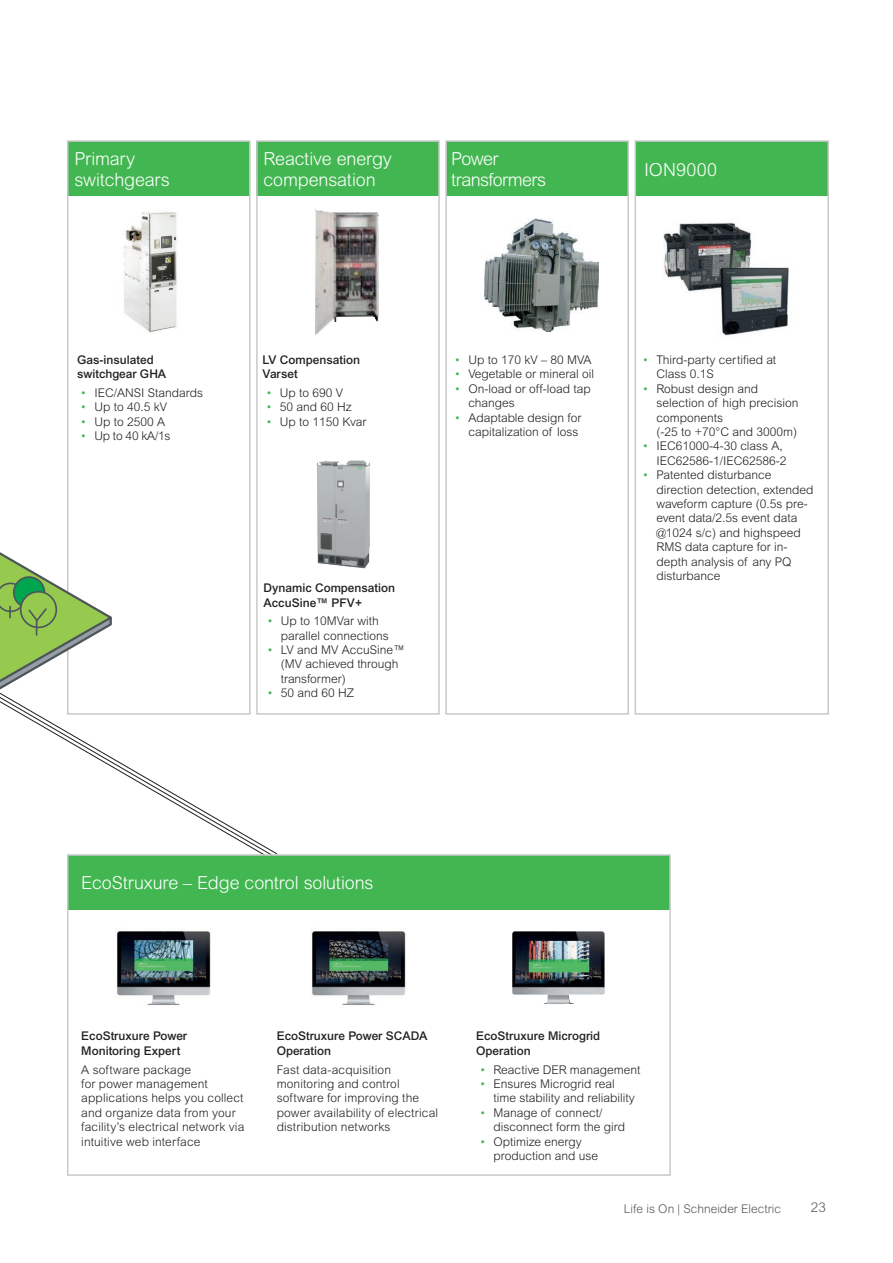
<style>
.page{position:relative;width:893px;height:1263px;background:#fff}
.page>*{position:absolute;margin:0;border:0;box-sizing:border-box;transform-origin:0 0}
.t1{font:300 18px/21.6px "Arial Rounded MT Pro";letter-spacing:-.01em;color:#fff}
.t2{font:300 18px/21.6px "Arial Rounded MT Pro";letter-spacing:-.035em;color:#fff}
.t3{font:300 18px "Arial Rounded MT Pro";letter-spacing:.015em;color:#fff}
.t4{font:300 13.5px "Arial MT Std";color:#57585a}
.t5{font:300 12px/14.4px "Arial MT Std";color:#231f20}
.t6{font:500 12px/14.4px "Arial MT Std";color:#231f20}
.t7{font:300 12px "Arial Rounded MT Pro";color:#57585a}
.s1{color:#42b751}
</style>
<div class="page">
<div style="left:68px;top:141px;width:182px;height:54px;background:#42b751"></div>
<div style="left:67px;top:140px;width:184px;height:575px;border:2px solid #c7c8ca"></div>
<img style="left:124px;top:211px;width:53px;height:122px">
<div style="left:257px;top:141px;width:182px;height:54px;background:#42b751"></div>
<div style="left:256px;top:140px;width:184px;height:575px;border:2px solid #c7c8ca"></div>
<img style="left:315px;top:209px;width:63px;height:126px">
<img style="left:311px;top:931px;width:95px;height:74px">
<svg style="left:0;top:353px;width:70px;height:200px"></svg>
<svg style="left:0;top:553px;width:70px;height:18px"></svg>
<svg style="left:0;top:571px;width:277px;height:434px"></svg>
<div style="left:68px;top:855px;width:602px;height:54px;background:#42b751"></div>
<div style="left:67px;top:854px;width:604px;height:322px;border:2px solid #c7c8ca"></div>
<img style="left:512px;top:931px;width:93px;height:73px">
<div style="left:635px;top:141px;width:193px;height:54px;background:#42b751"></div>
<div style="left:634px;top:140px;width:195px;height:575px;border:2px solid #c7c8ca"></div>
<img style="left:663px;top:223px;width:126px;height:113px">
<div style="left:446px;top:141px;width:182px;height:54px;background:#42b751"></div>
<div style="left:445px;top:140px;width:184px;height:575px;border:2px solid #c7c8ca"></div>
<img style="left:484px;top:219px;width:114px;height:113px">
<img style="left:317px;top:460px;width:53px;height:109px">
<h1 class="t1" style="left:74px;top:148px;width:97px">Primary switchgears</h1>
<h1 class="t1" style="left:263px;top:148px;width:130px">Reactive energy compensation</h1>
<h1 class="t2" style="left:451px;top:148px;width:97px">Power transformers</h1>
<h1 class="t3" style="left:644px;top:159px;width:75px">ION9000</h1>
<p class="t6" style="left:77px;top:352px;width:91px">Gas-insulated switchgear GHA</p>
<p class="t5" style="left:81px;top:385px;width:124px"><span class="s1">•</span> IEC/ANSI Standards</p>
<p class="t5" style="left:81px;top:400px;width:88px"><span class="s1">•</span> Up to 40.5 kV</p>
<p class="t5" style="left:81px;top:414px;width:86px"><span class="s1">•</span> Up to 2500 A</p>
<p class="t5" style="left:81px;top:429px;width:92px"><span class="s1">•</span> Up to 40 kA/1s</p>
<p class="t6" style="left:263px;top:352px;width:99px">LV Compensation<br>Varset</p>
<p class="t5" style="left:266px;top:385px;width:79px"><span class="s1">•</span> Up to 690 V</p>
<p class="t5" style="left:266px;top:400px;width:87px"><span class="s1">•</span> 50 and 60 Hz</p>
<p class="t5" style="left:266px;top:414px;width:102px"><span class="s1">•</span> Up to 1150 Kvar</p>
<p class="t6" style="left:264px;top:581px;width:133px">Dynamic Compensation<br>AccuSine™ PFV+</p>
<p class="t5" style="left:281px;top:614px;width:110px;text-indent:-14px"><span class="s1">•</span> Up to 10MVar with parallel connections</p>
<p class="t5" style="left:281px;top:643px;width:125px;text-indent:-14px"><span class="s1">•</span> LV and MV AccuSine™ (MV achieved through transformer)</p>
<p class="t5" style="left:267px;top:686px;width:89px"><span class="s1">•</span> 50 and 60 HZ</p>
<p class="t5" style="left:455px;top:352px;width:138px"><span class="s1">•</span> Up to 170 kV – 80 MVA</p>
<p class="t5" style="left:455px;top:367px;width:141px"><span class="s1">•</span> Vegetable or mineral oil</p>
<p class="t5" style="left:468px;top:381px;width:124px;text-indent:-14px"><span class="s1">•</span> On-load or off-load tap changes</p>
<p class="t5" style="left:455px;top:410px;width:128px;text-align:right"><span class="s1">•</span> Adaptable design for capitalization of loss</p>
<p class="t5" style="left:656px;top:352px;width:121px;text-indent:-14px"><span class="s1">•</span> Third-party certified at<br>Class 0.1S</p>
<p class="t5" style="left:656px;top:381px;width:144px;text-indent:-14px"><span class="s1">•</span> Robust design and selection of high precision components<br>(-25 to +70°C and 3000m)</p>
<p class="t5" style="left:642px;top:439px;width:145px;text-align:right"><span class="s1">•</span> IEC61000-4-30 class A,<br>IEC62586-1/IEC62586-2</p>
<p class="t5" style="left:656px;top:468px;width:159px;text-indent:-14px"><span class="s1">•</span> Patented disturbance direction detection, extended waveform capture (0.5s pre&shy;event data/2.5s event data @1024 s/c) and highspeed<br>RMS data capture for in&shy;depth analysis of any PQ disturbance</p>
<h1 class="t1" style="left:81px;top:873px;width:294px">EcoStruxure – Edge control solutions</h1>
<p class="t6" style="left:81px;top:1029px;width:107px">EcoStruxure Power<br>Monitoring Expert</p>
<p class="t5" style="left:81px;top:1062px;width:165px">A software package<br>for power management applications helps you collect and organize data from your facility’s electrical network via intuitive web interface</p>
<p class="t6" style="left:277px;top:1029px;width:152px">EcoStruxure Power SCADA<br>Operation</p>
<p class="t5" style="left:277px;top:1062px;width:163px">Fast data-acquisition monitoring and control software for improving the power availability of electrical distribution networks</p>
<p class="t6" style="left:476px;top:1029px;width:126px">EcoStruxure Microgrid<br>Operation</p>
<p class="t5" style="left:480px;top:1062px;width:162px"><span class="s1">•</span> Reactive DER management</p>
<p class="t5" style="left:493px;top:1076px;width:143px;text-indent:-14px"><span class="s1">•</span> Ensures Microgrid real time stability and reliability</p>
<p class="t5" style="left:493px;top:1105px;width:133px;text-indent:-14px"><span class="s1">•</span> Manage of connect/ disconnect form the gird</p>
<p class="t5" style="left:493px;top:1134px;width:106px;text-indent:-14px"><span class="s1">•</span> Optimize energy production and use</p>
<p class="t7" style="left:624px;top:1201px;width:159px">Life is On | Schneider Electric</p>
<p class="t4" style="left:811px;top:1200px;width:17px">23</p>
</div>
